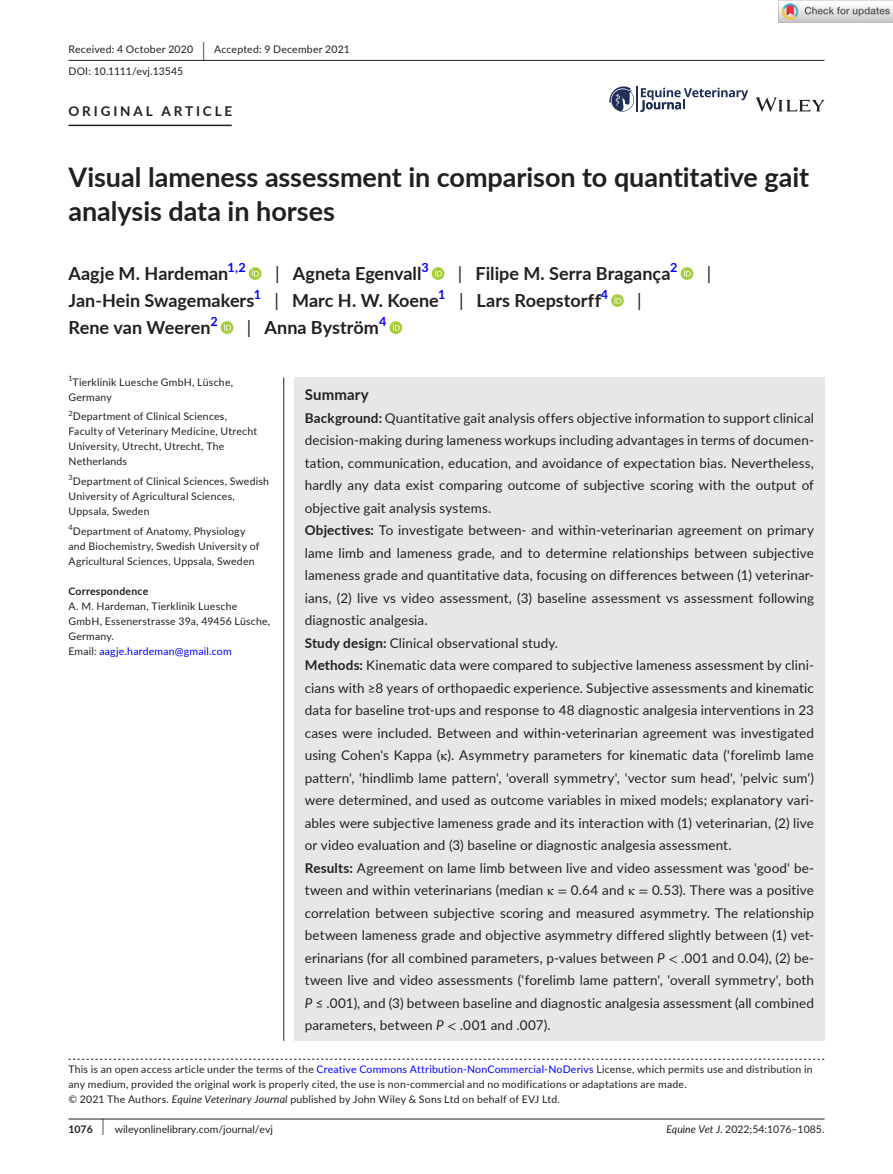
<style>
.page{position:relative;width:893px;height:1174px;background:#fff}
.page>*{position:absolute;margin:0;border:0;box-sizing:border-box;transform-origin:0 0}
.t1{font:700 27px/34.5px "Lato";color:#231f20}
.t2{font:700 18px "Lato";color:#231f20}
.t3{font:18px "Lato";color:#231f20}
.t4{font:700 15px "Lato";letter-spacing:.01em;color:#231f20}
.t5{font:13.5px/22.5px "Lato";letter-spacing:.01em;color:#231f20}
.t6{font:700 13.5px "Lato";letter-spacing:.215em;color:#231f20}
.t7{font:700 12.6px "Lato";color:#00f}
.t8{font:10.5px/15px "Lato";letter-spacing:.02em;color:#231f20}
.t9{font:10.5px "Lato";color:#231f20}
.t10{font:700 10.5px "Lato";letter-spacing:.02em;color:#231f20}
.t11{font:7.35px "Lato";color:#231f20}
.s1{font-size:19.65px}
.s2{font-weight:400}
.s3{color:#00f}
.s4{font-weight:700}
.s5{font-family:"STIX"}
.s6{font-style:italic}
.s7{font-size:17.4px}
</style>
<div class="page">
<hr style="left:68px;top:1118px;width:756px;height:1px;background:#231f20">
<svg style="left:756px;top:97px;width:68px;height:15px"></svg>
<svg style="left:609px;top:86px;width:139px;height:26px"></svg>
<hr style="left:68px;top:60px;width:756px;height:1px;background:#231f20">
<hr style="left:68px;top:125px;width:164px;height:1px;background:#231f20">
<svg style="left:249px;top:267px;width:13px;height:13px"></svg>
<svg style="left:252px;top:269px;width:7px;height:7px"></svg>
<svg style="left:432px;top:267px;width:12px;height:13px"></svg>
<svg style="left:435px;top:269px;width:7px;height:7px"></svg>
<svg style="left:681px;top:267px;width:12px;height:13px"></svg>
<svg style="left:684px;top:269px;width:7px;height:7px"></svg>
<svg style="left:611px;top:294px;width:13px;height:13px"></svg>
<svg style="left:614px;top:296px;width:7px;height:7px"></svg>
<svg style="left:221px;top:321px;width:12px;height:13px"></svg>
<svg style="left:224px;top:323px;width:7px;height:7px"></svg>
<svg style="left:389px;top:321px;width:13px;height:13px"></svg>
<svg style="left:393px;top:323px;width:7px;height:7px"></svg>
<svg style="left:68px;top:1058px;width:756px;height:1px"></svg>
<div style="left:294px;top:377px;width:530px;height:663px;background:#e6e7e9"></div>
<hr style="left:283px;top:377px;width:1px;height:663px;background:#231f20">
<img style="left:779px;top:0;width:114px;height:23px">
<p class="t8" style="left:68px;top:38px;width:283px;line-height:21.8px">Received: 4 October 2020 <span class="s1">|</span> Accepted: 9 December 2021<br>DOI: 10.1111/evj.13545</p>
<p class="t6" style="left:68px;top:101px;width:165px">ORIGINAL ARTICLE</p>
<h1 class="t1" style="left:68px;top:159px;width:742px">Visual lameness assessment in comparison to quantitative gait analysis data in horses</h1>
<h2 class="t2" style="left:68px;top:260px;width:161px">Aagje M. Hardeman</h2>
<p class="t7" style="left:227px;top:258px;width:20px">1,2</p>
<h2 class="t2" style="left:275px;top:260px;width:148px"><span class="s2">|</span> Agneta Egenvall</h2>
<p class="t7" style="left:421px;top:258px;width:9px">3</p>
<h2 class="t2" style="left:458px;top:260px;width:214px"><span class="s2">|</span> Filipe M. Serra Bragança</h2>
<p class="t7" style="left:670px;top:258px;width:9px">2</p>
<h2 class="t3" style="left:707px;top:260px;width:6px">|</h2>
<h2 class="t2" style="left:68px;top:287px;width:187px">Jan-Hein Swagemakers</h2>
<p class="t7" style="left:254px;top:285px;width:9px">1</p>
<h2 class="t2" style="left:274px;top:287px;width:166px"><span class="s2">|</span> Marc H. W. Koene</h2>
<p class="t7" style="left:438px;top:285px;width:9px">1</p>
<h2 class="t2" style="left:459px;top:287px;width:144px"><span class="s2">|</span> Lars Roepstorff</h2>
<p class="t7" style="left:601px;top:285px;width:9px">4</p>
<h2 class="t3" style="left:637px;top:287px;width:6px">|</h2>
<h2 class="t2" style="left:68px;top:314px;width:144px">Rene van Weeren</h2>
<p class="t7" style="left:210px;top:312px;width:9px">2</p>
<h2 class="t2" style="left:247px;top:314px;width:134px"><span class="s2">|</span> Anna Byström</h2>
<p class="t7" style="left:379px;top:312px;width:9px">4</p>
<p class="t11" style="left:68px;top:373px;width:6px">1</p>
<p class="t8" style="left:68px;top:374px;width:166px;text-indent:4px">Tierklinik Luesche GmbH, Lüsche,<br>Germany</p>
<p class="t8" style="left:68px;top:409px;width:190px"><sup>2</sup>Department of Clinical Sciences,<br>Faculty of Veterinary Medicine, Utrecht<br>University, Utrecht, Utrecht, The<br>Netherlands</p>
<p class="t8" style="left:68px;top:473px;width:202px"><sup>3</sup>Department of Clinical Sciences, Swedish<br>University of Agricultural Sciences,<br>Uppsala, Sweden</p>
<p class="t8" style="left:68px;top:523px;width:193px"><sup>4</sup>Department of Anatomy, Physiology and Biochemistry, Swedish University of<br>Agricultural Sciences, Uppsala, Sweden</p>
<p class="t10" style="left:68px;top:583px;width:81px">Correspondence</p>
<p class="t8" style="left:68px;top:598px;width:203px">A. M. Hardeman, Tierklinik Luesche<br>GmbH, Essenerstrasse 39a, 49456 Lüsche,<br>Germany.<br>Email: <span class="s3">aagje.hardeman@gmail.com</span></p>
<p class="t4" style="left:305px;top:383px;width:66px">Summary</p>
<p class="t5" style="left:305px;top:406px;width:511px"><span class="s4">Background:</span> Quantitative gait analysis offers objective information to support clinical decision-making during lameness workups including advantages in terms of documen&shy;tation, communication, education, and avoidance of expectation bias. Nevertheless, hardly any data exist comparing outcome of subjective scoring with the output of objective gait analysis systems.<br><span class="s4">Objectives:</span> To investigate between- and within-veterinarian agreement on primary lame limb and lameness grade, and to determine relationships between subjective lameness grade and quantitative data, focusing on differences between (1) veterinar&shy;ians, (2) live vs video assessment, (3) baseline assessment vs assessment following diagnostic analgesia.<br><span class="s4">Study design:</span> Clinical observational study.<br><span class="s4">Methods:</span> Kinematic data were compared to subjective lameness assessment by clini&shy;cians with ≥8 years of orthopaedic experience. Subjective assessments and kinematic data for baseline trot-ups and response to 48 diagnostic analgesia interventions in 23 cases were included. Between and within-veterinarian agreement was investigated using Cohen's Kappa (<span class="s5">κ</span>). Asymmetry parameters for kinematic data ('forelimb lame pattern', 'hindlimb lame pattern', 'overall symmetry', 'vector sum head', 'pelvic sum') were determined, and used as outcome variables in mixed models; explanatory vari&shy;ables were subjective lameness grade and its interaction with (1) veterinarian, (2) live or video evaluation and (3) baseline or diagnostic analgesia assessment.<br><span class="s4">Results:</span> Agreement on lame limb between live and video assessment was 'good' be&shy;tween and within veterinarians (median <span class="s5">κ =</span> 0.64 and <span class="s5">κ =</span> 0.53). There was a positive correlation between subjective scoring and measured asymmetry. The relationship between lameness grade and objective asymmetry differed slightly between (1) vet&shy;erinarians (for all combined parameters, p-values between <span class="s6">P</span> <span class="s5">&lt;</span> .001 and 0.04), (2) be&shy;tween live and video assessments ('forelimb lame pattern', 'overall symmetry', both <span class="s6">P</span> ≤ .001), and (3) between baseline and diagnostic analgesia assessment (all combined parameters, between <span class="s6">P</span> <span class="s5">&lt;</span> .001 and .007).</p>
<p class="t8" style="left:68px;top:1061px;width:746px">This is an open access article under the terms of the <span class="s3">Creative Commons Attribution-NonCommercial-NoDerivs</span> License, which permits use and distribution in any medium, provided the original work is properly cited, the use is non-commercial and no modifications or adaptations are made.<br>© 2021 The Authors. <span class="s6">Equine Veterinary Journal</span> published by John Wiley &amp; Sons Ltd on behalf of EVJ Ltd.</p>
<p class="t9" style="left:68px;top:1121px;width:206px"><span class="s4">1076</span> <span class="s7">|</span> wileyonlinelibrary.com/journal/evj</p>
<p class="t9" style="left:666px;top:1121px;width:160px"><span class="s6">Equine Vet J.</span> 2022;54:1076–1085.</p>
</div>
